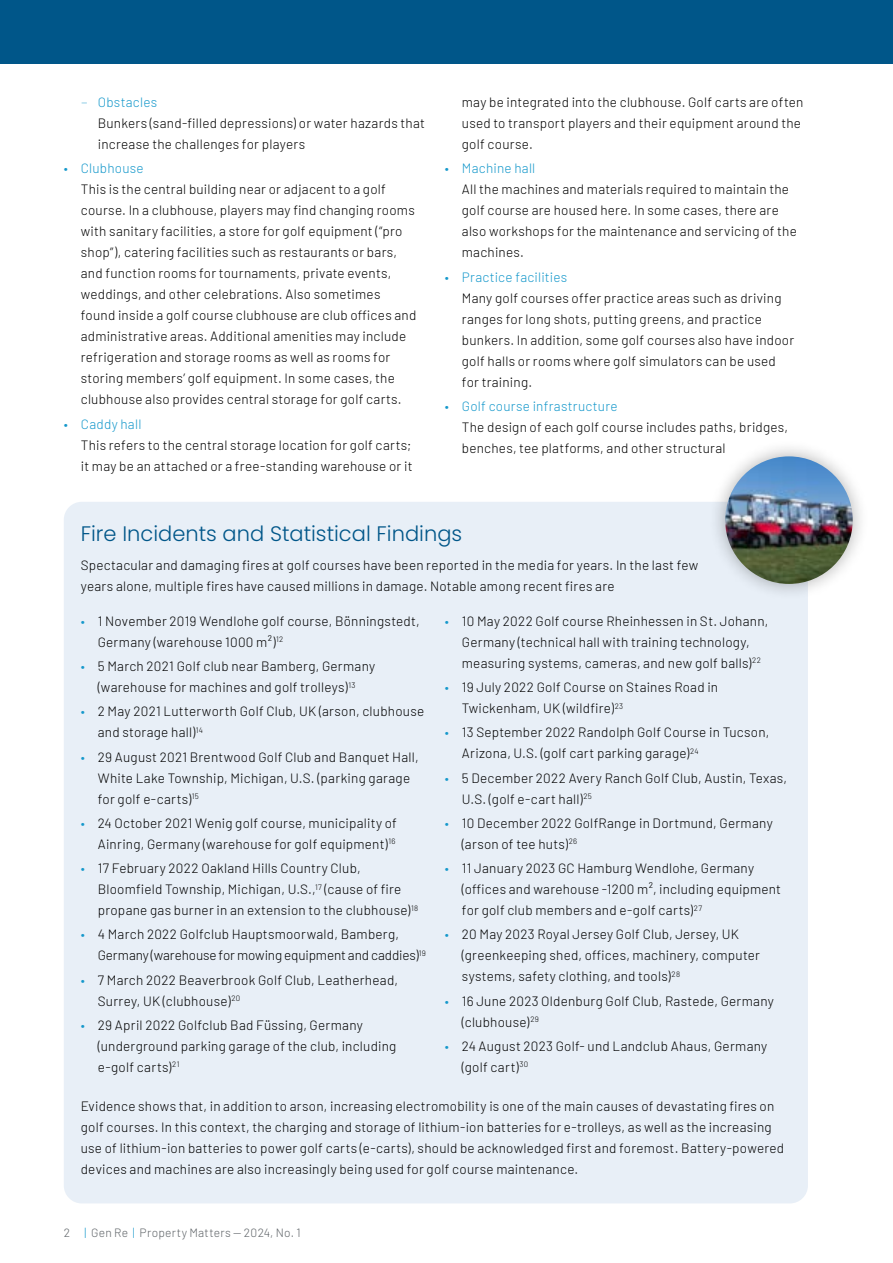
<style>
.page{position:relative;width:893px;height:1263px;background:#fff}
.page>*{position:absolute;margin:0;border:0;box-sizing:border-box;transform-origin:0 0}
.t1{font:300 21px "Poppins";color:#005689}
.t2{font:300 13.5px/21px "Barlow";letter-spacing:.02em;color:#000}
.t3{font:300 13.5px/21px "Barlow";color:#000}
.t4{font:300 13.5px "Barlow";letter-spacing:.02em;color:#1598cb}
.t5{font:300 12px "Barlow";letter-spacing:.02em;color:#5e6367}
.s1{font-family:"Lato";color:#1598cb}
.s2{color:#1598cb}
</style>
<div class="page">
<div style="left:0;top:0;width:893px;height:64px;background:#005689"></div>
<div style="left:64px;top:502px;width:744px;height:701px;background:#e8eff7;border-radius:18px"></div>
<div style="left:708px;top:439px;width:162px;height:162px;background:#000;opacity:.3"></div>
<img style="left:725px;top:456px;width:128px;height:128px;border-radius:64px">
<p class="t2" style="left:98px;top:91px;width:329px;text-indent:-17px"><span class="s1">–</span> <span class="s2">Obstacles<br></span>Bunkers (sand-filled depressions) or water hazards that increase the challenges for players</p>
<p class="t4" style="left:64px;top:159px;width:81px">• Clubhouse</p>
<p class="t2" style="left:81px;top:178px;width:337px">This is the central building near or adjacent to a golf course. In a clubhouse, players may find changing rooms with sanitary facilities, a store for golf equipment (“pro shop”), catering facilities such as restaurants or bars, and function rooms for tournaments, private events, weddings, and other celebrations. Also sometimes found inside a golf course clubhouse are club offices and administrative areas. Additional amenities may include refrigeration and storage rooms as well as rooms for storing members’ golf equipment. In some cases, the clubhouse also provides central storage for golf carts.</p>
<p class="t4" style="left:64px;top:414px;width:79px">• Caddy hall</p>
<p class="t2" style="left:81px;top:433px;width:333px">This refers to the central storage location for golf carts; it may be an attached or a free-standing warehouse or it</p>
<p class="t2" style="left:462px;top:91px;width:343px">may be integrated into the clubhouse. Golf carts are often used to transport players and their equipment around the golf course.</p>
<p class="t4" style="left:445px;top:159px;width:92px">• Machine hall</p>
<p class="t2" style="left:462px;top:178px;width:336px">All the machines and materials required to maintain the golf course are housed here. In some cases, there are also workshops for the maintenance and servicing of the machines.</p>
<p class="t4" style="left:445px;top:267px;width:124px">• Practice facilities</p>
<p class="t2" style="left:462px;top:286px;width:334px">Many golf courses offer practice areas such as driving ranges for long shots, putting greens, and practice bunkers. In addition, some golf courses also have indoor golf halls or rooms where golf simulators can be used for training.</p>
<p class="t4" style="left:445px;top:396px;width:174px">• Golf course infrastructure</p>
<p class="t2" style="left:462px;top:416px;width:328px">The design of each golf course includes paths, bridges, benches, tee platforms, and other structural</p>
<h1 class="t1" style="left:81px;top:521px;width:383px">Fire Incidents and Statistical Findings</h1>
<p class="t2" style="left:81px;top:554px;width:619px">Spectacular and damaging fires at golf courses have been reported in the media for years. In the last few years alone, multiple fires have caused millions in damage. Notable among recent fires are</p>
<p class="t2" style="left:98px;top:609px;width:324px;text-indent:-17px"><span class="s2">•</span> 1 November 2019 Wendlohe golf course, Bönningstedt,<br>Germany (warehouse 1000 m²)<sup>12</sup></p>
<p class="t2" style="left:81px;top:655px;width:296px;text-align:center"><span class="s2">•</span> 5 March 2021 Golf club near Bamberg, Germany (warehouse for machines and golf trolleys)<sup>13</sup></p>
<p class="t2" style="left:98px;top:700px;width:328px;text-indent:-17px"><span class="s2">•</span> 2 May 2021 Lutterworth Golf Club, UK (arson, clubhouse and storage hall)<sup>14</sup></p>
<p class="t2" style="left:98px;top:745px;width:322px;text-indent:-17px"><span class="s2">•</span> 29 August 2021 Brentwood Golf Club and Banquet Hall,<br>White Lake Township, Michigan, U.S. (parking garage for golf e-carts)<sup>15</sup></p>
<p class="t2" style="left:81px;top:811px;width:318px;text-align:right"><span class="s2">•</span> 24 October 2021 Wenig golf course, municipality of<br>Ainring, Germany (warehouse for golf equipment)<sup>16</sup></p>
<p class="t2" style="left:98px;top:857px;width:322px;text-indent:-17px"><span class="s2">•</span> 17 February 2022 Oakland Hills Country Club,<br>Bloomfield Township, Michigan, U.S.,<sup>17</sup> (cause of fire propane gas burner in an extension to the clubhouse)<sup>18</sup></p>
<p class="t3" style="left:98px;top:923px;width:329px;text-indent:-17px"><span class="s2">•</span> 4 March 2022 Golfclub Hauptsmoorwald, Bamberg,<br>Germany (warehouse for mowing equipment and caddies)<sup>19</sup></p>
<p class="t2" style="left:98px;top:968px;width:302px;text-indent:-17px"><span class="s2">•</span> 7 March 2022 Beaverbrook Golf Club, Leatherhead,<br>Surrey, UK (clubhouse)<sup>20</sup></p>
<p class="t2" style="left:98px;top:1013px;width:300px;text-indent:-17px"><span class="s2">•</span> 29 April 2022 Golfclub Bad Füssing, Germany (underground parking garage of the club, including e-golf carts)<sup>21</sup></p>
<p class="t2" style="left:462px;top:609px;width:308px;text-indent:-17px"><span class="s2">•</span> 10 May 2022 Golf course Rheinhessen in St. Johann,<br>Germany (technical hall with training technology, measuring systems, cameras, and new golf balls)<sup>22</sup></p>
<p class="t2" style="left:462px;top:676px;width:258px;text-indent:-17px"><span class="s2">•</span> 19 July 2022 Golf Course on Staines Road in<br>Twickenham, UK (wildfire)<sup>23</sup></p>
<p class="t2" style="left:462px;top:721px;width:309px;text-indent:-17px"><span class="s2">•</span> 13 September 2022 Randolph Golf Course in Tucson,<br>Arizona, U.S. (golf cart parking garage)<sup>24</sup></p>
<p class="t2" style="left:462px;top:766px;width:327px;text-indent:-17px"><span class="s2">•</span> 5 December 2022 Avery Ranch Golf Club, Austin, Texas,<br>U.S. (golf e-cart hall)<sup>25</sup></p>
<p class="t2" style="left:462px;top:811px;width:312px;text-indent:-17px"><span class="s2">•</span> 10 December 2022 GolfRange in Dortmund, Germany (arson of tee huts)<sup>26</sup></p>
<p class="t2" style="left:462px;top:857px;width:321px;text-indent:-17px"><span class="s2">•</span> 11 January 2023 GC Hamburg Wendlohe, Germany (offices and warehouse -1200 m², including equipment for golf club members and e-golf carts)<sup>27</sup></p>
<p class="t2" style="left:462px;top:923px;width:300px;text-indent:-17px"><span class="s2">•</span> 20 May 2023 Royal Jersey Golf Club, Jersey, UK (greenkeeping shed, offices, machinery, computer systems, safety clothing, and tools)<sup>28</sup></p>
<p class="t2" style="left:462px;top:989px;width:314px;text-indent:-17px"><span class="s2">•</span> 16 June 2023 Oldenburg Golf Club, Rastede, Germany (clubhouse)<sup>29</sup></p>
<p class="t2" style="left:462px;top:1034px;width:307px;text-indent:-17px"><span class="s2">•</span> 24 August 2023 Golf- und Landclub Ahaus, Germany (golf cart)<sup>30</sup></p>
<p class="t2" style="left:81px;top:1094px;width:705px">Evidence shows that, in addition to arson, increasing electromobility is one of the main causes of devastating fires on golf courses. In this context, the charging and storage of lithium-ion batteries for e-trolleys, as well as the increasing use of lithium-ion batteries to power golf carts (e-carts), should be acknowledged first and foremost. Battery-powered devices and machines are also increasingly being used for golf course maintenance.</p>
<p class="t5" style="left:64px;top:1223px;width:238px">2 <span class="s2">|</span> Gen Re <span class="s2">|</span> Property Matters — 2024, No. 1</p>
</div>
